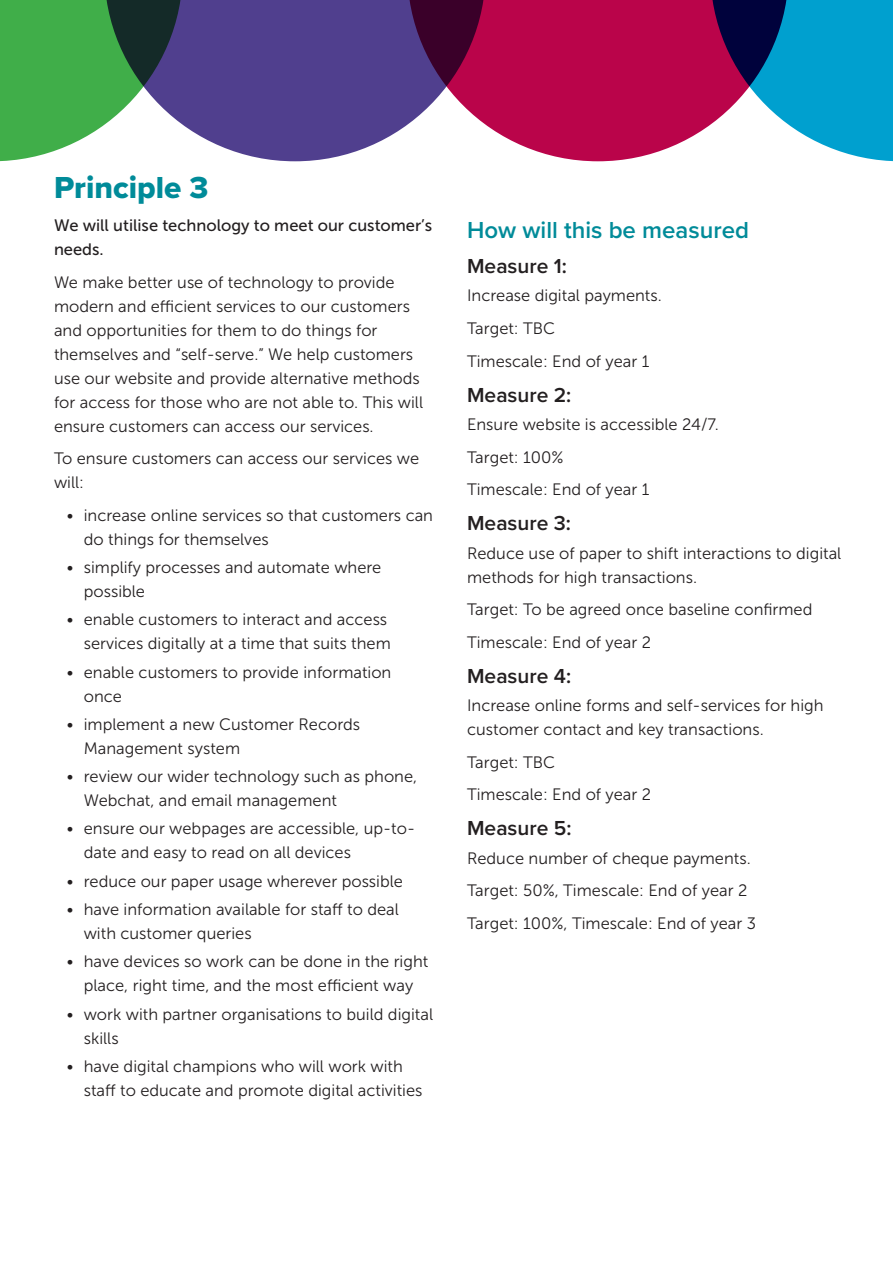
<style>
.page{position:relative;width:893px;height:1263px;background:#fff}
.page>*{position:absolute;margin:0;border:0;box-sizing:border-box;transform-origin:0 0}
.t1{font:31.5px "Proxima Nova Extrabld";color:#008b99}
.t2{font:600 24px "Proxima Nova";color:#008b99}
.t3{font:600 21px "Proxima Nova";color:#231f20}
.Body{font:16.5px/24px "Museo Sans 300";color:#231f20}
.Body-2{font:16.5px/24px "Museo Sans 500";color:#231f20}
</style>
<div class="page">
<svg style="left:789px;top:0;width:104px;height:161px;background:#14a7d2"></svg>
<svg style="left:486px;top:0;width:303px;height:161px;background:#ac2d67"></svg>
<svg style="left:0;top:0;width:104px;height:161px;background:#4db356"></svg>
<svg style="left:104px;top:0;width:382px;height:161px;fill:#503f8e"></svg>
<h1 class="t1" style="left:54px;top:164px;width:156px">Principle 3</h1>
<p class="Body-2" style="left:54px;top:214px;width:380px">We will utilise technology to meet our customer’s needs.</p>
<p class="Body" style="left:54px;top:270px;width:371px">We make better use of technology to provide modern and efficient services to our customers and opportunities for them to do things for themselves and “self-serve.” We help customers use our website and provide alternative methods for access for those who are not able to. This will ensure customers can access our services.</p>
<p class="Body" style="left:54px;top:447px;width:367px">To ensure customers can access our services we will:</p>
<p class="Body" style="left:84px;top:503px;width:351px;text-indent:-17px">• increase online services so that customers can do things for themselves</p>
<p class="Body" style="left:84px;top:556px;width:299px;text-indent:-17px">• simplify processes and automate where possible</p>
<p class="Body" style="left:67px;top:608px;width:326px;text-align:right">• enable customers to interact and access services digitally at a time that suits them</p>
<p class="Body" style="left:84px;top:660px;width:309px;text-indent:-17px">• enable customers to provide information once</p>
<p class="Body" style="left:84px;top:712px;width:278px;text-indent:-17px">• implement a new Customer Records<br>Management system</p>
<p class="Body" style="left:84px;top:765px;width:335px;text-indent:-17px">• review our wider technology such as phone,<br>Webchat, and email management</p>
<p class="Body" style="left:84px;top:817px;width:333px;text-indent:-17px">• ensure our webpages are accessible, up-to&shy;date and easy to read on all devices</p>
<p class="Body" style="left:67px;top:869px;width:338px">• reduce our paper usage wherever possible</p>
<p class="Body" style="left:84px;top:897px;width:317px;text-indent:-17px">• have information available for staff to deal with customer queries</p>
<p class="Body" style="left:67px;top:950px;width:363px;text-align:center">• have devices so work can be done in the right place, right time, and the most efficient way</p>
<p class="Body" style="left:84px;top:1002px;width:351px;text-indent:-17px">• work with partner organisations to build digital skills</p>
<p class="Body" style="left:84px;top:1054px;width:340px;text-indent:-17px">• have digital champions who will work with staff to educate and promote digital activities</p>
<h2 class="t2" style="left:467px;top:212px;width:283px">How will this be measured</h2>
<h3 class="t3" style="left:467px;top:251px;width:101px">Measure 1:</h3>
<p class="Body" style="left:467px;top:284px;width:196px">Increase digital payments.</p>
<p class="Body" style="left:467px;top:316px;width:90px">Target: TBC</p>
<p class="Body" style="left:467px;top:349px;width:184px">Timescale: End of year 1</p>
<h3 class="t3" style="left:467px;top:379px;width:106px">Measure 2:</h3>
<p class="Body" style="left:467px;top:412px;width:253px">Ensure website is accessible 24/7.</p>
<p class="Body" style="left:467px;top:445px;width:98px">Target: 100%</p>
<p class="Body" style="left:467px;top:477px;width:184px">Timescale: End of year 1</p>
<h3 class="t3" style="left:467px;top:508px;width:105px">Measure 3:</h3>
<p class="Body" style="left:467px;top:541px;width:376px">Reduce use of paper to shift interactions to digital methods for high transactions.</p>
<p class="Body" style="left:467px;top:597px;width:347px">Target: To be agreed once baseline confirmed</p>
<p class="Body" style="left:467px;top:630px;width:186px">Timescale: End of year 2</p>
<h3 class="t3" style="left:467px;top:660px;width:106px">Measure 4:</h3>
<p class="Body" style="left:467px;top:693px;width:358px">Increase online forms and self-services for high customer contact and key transactions.</p>
<p class="Body" style="left:467px;top:750px;width:90px">Target: TBC</p>
<p class="Body" style="left:467px;top:782px;width:186px">Timescale: End of year 2</p>
<h3 class="t3" style="left:467px;top:813px;width:106px">Measure 5:</h3>
<p class="Body" style="left:467px;top:846px;width:285px">Reduce number of cheque payments.</p>
<p class="Body" style="left:467px;top:878px;width:282px">Target: 50%, Timescale: End of year 2</p>
<p class="Body" style="left:467px;top:911px;width:290px">Target: 100%, Timescale: End of year 3</p>
</div>
